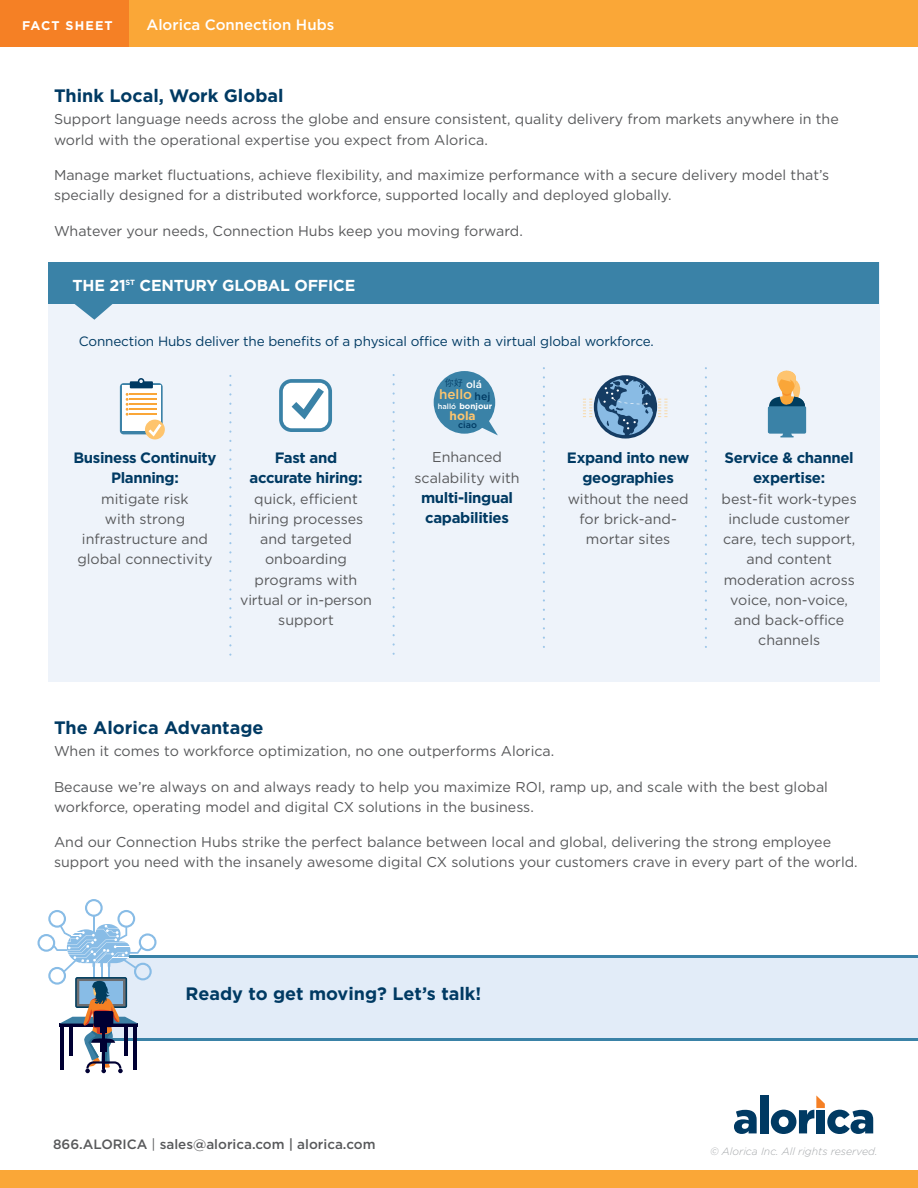
<style>
.page{position:relative;width:918px;height:1188px;background:#fff}
.page>*{position:absolute;margin:0;border:0;box-sizing:border-box;transform-origin:0 0}
.t1{font:700 18px "Gotham";color:#003a63}
.t2{font:700 15.9px "Gotham";letter-spacing:-.01em;color:#fff}
.t3{font:700 15px/20.2px "Gotham";letter-spacing:-.025em;color:#003a63;text-align:center}
.t4{font:500 15px "Gotham";color:#fff}
.t5{font:14.25px/20.2px "Gotham";color:#58595b;text-align:center}
.t6{font:13.5px "Gotham";letter-spacing:-.01em;color:#003a63}
.t7{font:500 13.5px "Gotham";color:#58595b}
.t8{font:500 13.5px "Gotham";color:#fec56e}
.t9{font:700 12.6px "Gotham";letter-spacing:.09em;color:#fff}
.t10{font:700 12px "Gotham";color:#fec56e}
.t11{font:italic 300 10.5px "Gotham";color:#a5a8aa}
.t12{font:500 10.5px "Gotham";color:#fff}
.t13{font:500 10.5px "Gotham";color:#003a63}
.t14{font:500 9px "Gotham";color:#003a63}
.t15{font:300 9px "ST Heiti SC";color:#003a63}
.t16{font:700 8.25px "Gotham";color:#fff}
.s1{font-weight:500;font-size:7.5px}
.s2{font-weight:400}
</style>
<div class="page">
<div style="left:0;top:0;width:918px;height:46px;background:#faa737"></div>
<div style="left:0;top:0;width:129px;height:47px;background:#f58025"></div>
<div style="left:0;top:1170px;width:918px;height:18px;background:#faa737"></div>
<div style="left:49px;top:263px;width:831px;height:419px;background:#eef3fa"></div>
<div style="left:49px;top:263px;width:830px;height:41px;background:#3a82a7"></div>
<svg style="left:74px;top:304px;width:39px;height:16px"></svg>
<svg style="left:229px;top:376px;width:2px;height:269px"></svg>
<svg style="left:543px;top:368px;width:2px;height:270px"></svg>
<svg style="left:393px;top:375px;width:2px;height:270px"></svg>
<svg style="left:768px;top:371px;width:38px;height:66px"></svg>
<svg style="left:705px;top:368px;width:2px;height:270px"></svg>
<div style="left:434px;top:371px;width:61px;height:63px;background:#3a82a7;border-radius:50%"></div>
<svg style="left:475px;top:413px;width:23px;height:22px"></svg>
<svg style="left:583px;top:375px;width:85px;height:64px"></svg>
<svg style="left:120px;top:383px;width:43px;height:51px"></svg>
<div style="left:122px;top:385px;width:38px;height:46px;background:#fff"></div>
<div style="left:145px;top:420px;width:20px;height:19px;background:#fec46d;border-radius:50%"></div>
<svg style="left:149px;top:424px;width:12px;height:12px"></svg>
<svg style="left:126px;top:378px;width:31px;height:38px"></svg>
<div style="left:108px;top:956px;width:810px;height:85px;background:#e2ecf8"></div>
<hr style="left:110px;top:1038px;width:808px;height:3px;background:#3a82a7">
<hr style="left:108px;top:956px;width:810px;height:2px;background:#3a82a7">
<svg style="left:38px;top:899px;width:119px;height:174px"></svg>
<svg style="left:734px;top:1110px;width:23px;height:24px"></svg>
<div style="left:760px;top:1095px;width:8px;height:39px;background:#003a63"></div>
<svg style="left:771px;top:1095px;width:102px;height:39px"></svg>
<svg style="left:279px;top:379px;width:53px;height:53px;background:#bbd3e0"></svg>
<p class="t9" style="left:22px;top:17px;width:92px">FACT SHEET</p>
<p class="t4" style="left:147px;top:14px;width:189px">Alorica Connection Hubs</p>
<p class="t1" style="left:54px;top:84px;width:231px">Think Local, Work Global</p>
<p class="t5" style="left:54px;top:109px;width:786px;text-align:left">Support language needs across the globe and ensure consistent, quality delivery from markets anywhere in the world with the operational expertise you expect from Alorica.</p>
<p class="t5" style="left:54px;top:165px;width:777px;text-align:left">Manage market fluctuations, achieve flexibility, and maximize performance with a secure delivery model that’s specially designed for a distributed workforce, supported locally and deployed globally.</p>
<p class="t5" style="left:54px;top:220px;width:470px">Whatever your needs, Connection Hubs keep you moving forward.</p>
<p class="t2" style="left:73px;top:275px;width:284px">THE 21<sup>ST</sup> CENTURY GLOBAL OFFICE</p>
<p class="t6" style="left:79px;top:332px;width:576px">Connection Hubs deliver the benefits of a physical office with a virtual global workforce.</p>
<p class="t3" style="left:73px;top:447px;width:145px">Business Continuity<br>Planning:</p>
<p class="t5" style="left:77px;top:488px;width:137px">mitigate risk<br>with strong infrastructure and global connectivity</p>
<p class="t3" style="left:250px;top:447px;width:114px">Fast and accurate hiring:</p>
<p class="t5" style="left:240px;top:488px;width:133px">quick, efficient hiring processes and targeted onboarding programs with virtual or in-person support</p>
<p class="t15" style="left:445px;top:375px;width:19px">你好</p>
<p class="t12" style="left:466px;top:377px;width:18px">olá</p>
<p class="t10" style="left:450px;top:407px;width:28px">hola</p>
<p class="t14" style="left:458px;top:419px;width:20px">ciao</p>
<p class="t8" style="left:439px;top:385px;width:35px">hello</p>
<p class="t16" style="left:438px;top:400px;width:56px"><span class="s1">halló</span> bonjour</p>
<p class="t13" style="left:475px;top:389px;width:17px">hej</p>
<p class="t5" style="left:415px;top:447px;width:107px">Enhanced scalability with</p>
<p class="t3" style="left:421px;top:487px;width:94px;text-align:left">multi-lingual capabilities</p>
<p class="t3" style="left:567px;top:447px;width:124px">Expand into new geographies</p>
<p class="t5" style="left:568px;top:488px;width:122px">without the need for brick-and&shy;mortar sites</p>
<p class="t3" style="left:725px;top:447px;width:131px">Service &amp; channel expertise:</p>
<p class="t5" style="left:722px;top:488px;width:137px">best-fit work-types include customer care, tech support, and content moderation across voice, non-voice, and back-office channels</p>
<p class="t1" style="left:54px;top:715px;width:211px">The Alorica Advantage</p>
<p class="t5" style="left:54px;top:741px;width:502px">When it comes to workforce optimization, no one outperforms Alorica.</p>
<p class="t5" style="left:54px;top:776px;width:776px;text-align:left">Because we’re always on and always ready to help you maximize ROI, ramp up, and scale with the best global workforce, operating model and digital CX solutions in the business.</p>
<p class="t5" style="left:54px;top:832px;width:805px;text-align:left">And our Connection Hubs strike the perfect balance between local and global, delivering the strong employee support you need with the insanely awesome digital CX solutions your customers crave in every part of the world.</p>
<p class="t1" style="left:186px;top:982px;width:297px">Ready to get moving? Let’s talk!</p>
<p class="t7" style="left:53px;top:1135px;width:324px">866.ALORICA <span class="s2">|</span> sales@alorica.com | alorica.com</p>
<p class="t11" style="left:710px;top:1144px;width:169px">© Alorica Inc. All rights reserved.</p>
</div>
